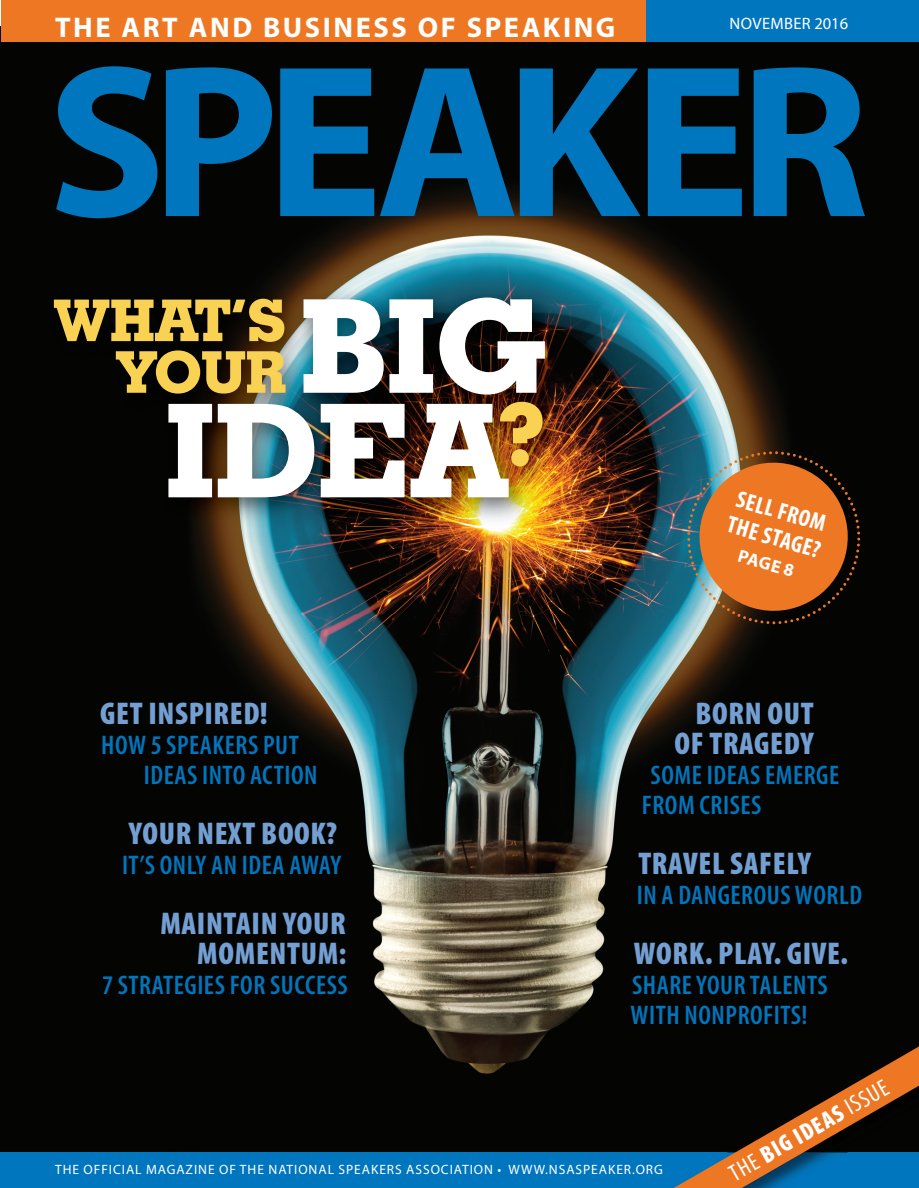
<style>
.page{position:relative;width:919px;height:1188px;background:#fff}
.page>*{position:absolute;margin:0;border:0;box-sizing:border-box;transform-origin:0 0}
.t1{font:700 218.85px "Myriad Pro";letter-spacing:-.055em;color:#0076be}
.t2{font:700 129.75px/104.6px "Geometric Slab 703 BT Xtra";color:#fff;text-align:right}
.t3{font:700 57.6px/51.6px "Geometric Slab 703 BT Xtra";color:#fad253;text-align:right}
.t4{font:900 condensed 31.5px/30px "Myriad Pro";letter-spacing:.02em;color:#739fd3;text-align:right}
.t5{font:700 28.5px "Myriad Pro";letter-spacing:.09em;color:#fff}
.t6{font:600 condensed 27px/30px "Myriad Pro";letter-spacing:.02em;color:#0076be}
.t7{font:700 condensed 24px "Myriad Pro";color:#fff}
.t8{font:condensed 24px "Myriad Pro";color:#fff}
.t9{font:700 18px "Myriad Pro";color:#fff}
.t10{font:16.5px "Myriad Pro";letter-spacing:.02em;color:#fff}
.t11{font:13.5px "Myriad Pro";letter-spacing:.07em;color:#fff}
.s1{font-weight:900}
</style>
<div class="page">
<img style="left:1px;top:41px;width:917px;height:1111px">
<div style="left:1px;top:0;width:645px;height:41px;background:#ee7723"></div>
<div style="left:646px;top:0;width:272px;height:41px;background:#0076be"></div>
<div style="left:1px;top:1152px;width:917px;height:36px;background:#0076be"></div>
<img style="left:726px;top:1033px;width:192px;height:3px">
<img style="left:0;top:250px;width:759px;height:363px">
<svg style="left:684px;top:448px;width:179px;height:178px;background:#975e30"></svg>
<svg style="left:643px;top:1036px;width:276px;height:152px"></svg>
<p class="t5" style="left:55px;top:16px;width:562px">THE ART AND BUSINESS OF SPEAKING</p>
<p class="t10" style="left:729px;top:18px;width:120px">NOVEMBER 2016</p>
<h1 class="t1" style="left:47px;top:60px;width:822px">SPEAKER</h1>
<h2 class="t2" style="left:165px;top:307px;width:384px">BIG<br>IDEA<sup>?</sup></h2>
<h3 class="t3" style="left:53px;top:300px;width:234px">WHAT’S<br>YOUR</h3>
<p class="t4" style="left:100px;top:701px;width:169px">GET INSPIRED!</p>
<p class="t6" style="left:144px;top:732px;width:175px;text-indent:-43px">HOW 5 SPEAKERS PUT<br>IDEAS INTO ACTION</p>
<p class="t4" style="left:129px;top:821px;width:209px">YOUR NEXT BOOK?</p>
<p class="t6" style="left:122px;top:852px;width:221px">IT’S ONLY AN IDEA AWAY</p>
<p class="t4" style="left:160px;top:911px;width:188px">MAINTAIN YOUR<br>MOMENTUM:</p>
<p class="t6" style="left:102px;top:972px;width:247px">7 STRATEGIES FOR SUCCESS</p>
<p class="t7" style="left:739px;top:490px;width:93px;rotate:16deg">SELL FROM</p>
<p class="t9" style="left:740px;top:549px;width:59px;rotate:16deg">PAGE 8</p>
<p class="t7" style="left:729px;top:515px;width:98px;rotate:16deg">THE STAGE?</p>
<p class="t4" style="left:674px;top:701px;width:141px">BORN OUT<br>OF TRAGEDY</p>
<p class="t6" style="left:641px;top:762px;width:199px;text-indent:9px">SOME IDEAS EMERGE<br>FROM CRISES</p>
<p class="t4" style="left:638px;top:851px;width:174px">TRAVEL SAFELY</p>
<p class="t6" style="left:636px;top:882px;width:227px">IN A DANGEROUSWORLD</p>
<p class="t4" style="left:633px;top:941px;width:216px">WORK. PLAY. GIVE.</p>
<p class="t6" style="left:630px;top:972px;width:199px">SHAREYOUR TALENTS<br>WITH NONPROFITS!</p>
<p class="t11" style="left:55px;top:1164px;width:609px">THE OFFICIAL MAGAZINE OF THE NATIONAL SPEAKERS ASSOCIATION • WWW.NSASPEAKER.ORG</p>
<p class="t8" style="left:726px;top:1167px;width:181px;rotate:-30deg">THE <span class="s1">BIG IDEAS</span> ISSUE</p>
</div>
